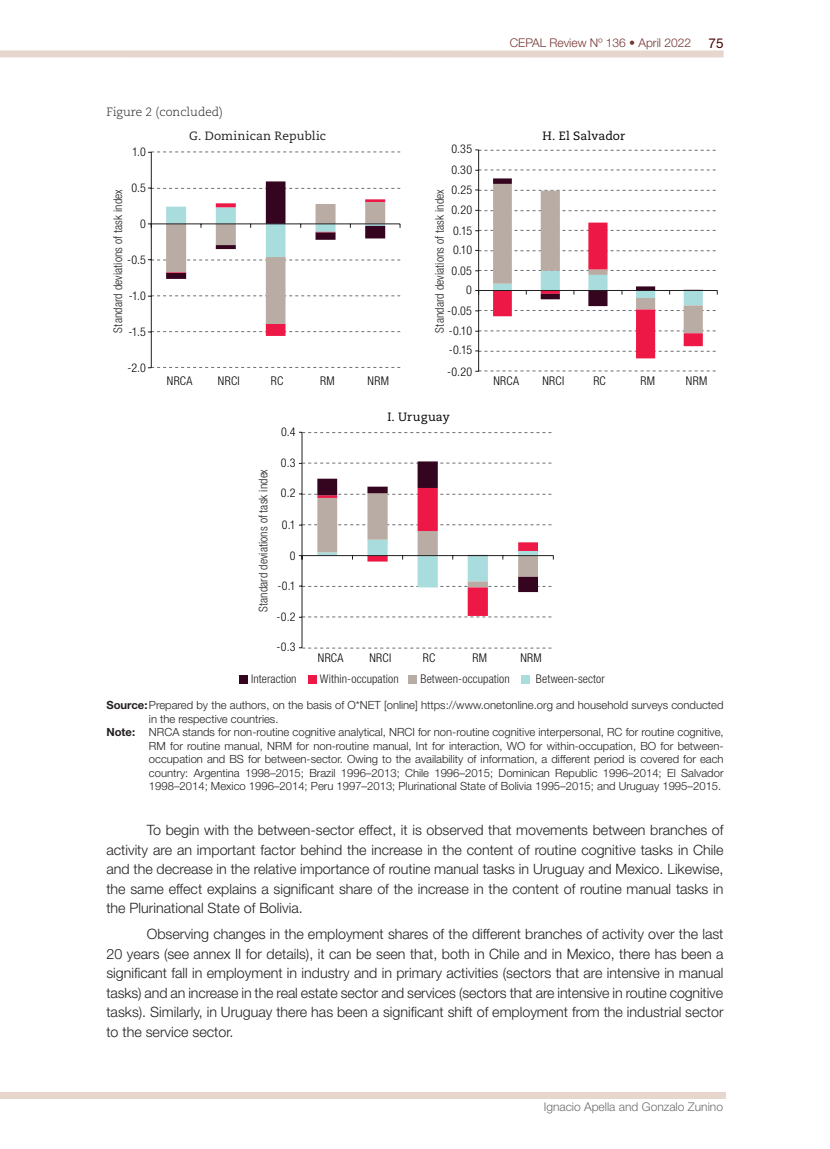
<style>
.page{position:relative;width:830px;height:1149px;background:#fff}
.page>*{position:absolute;margin:0;border:0;box-sizing:border-box;transform-origin:0 0}
._04_texto{font:300 14.25px/19.5px "Helvetica Neue LT Std";color:#231f20;text-align:justify}
._04_texto_despues_gr{font:300 14.25px/19.5px "Helvetica Neue LT Std";color:#231f20;text-align:justify}
.t1{font:13.5px "Helvetica Neue LT Std";color:#460001}
.t2{font:300 condensed 12px "Helvetica Neue LT Std";letter-spacing:.01em;color:#231f20}
.t3{font:300 condensed 12px "Helvetica Neue LT Std";letter-spacing:.025em;color:#000001}
.t4{font:300 12px "Helvetica Neue LT Std";color:#6c6d70}
.t5{font:300 12px "Helvetica Neue LT Std";color:#753734}
.t6{font:12px "Caecilia LT Pro 55 Roman";letter-spacing:.01em;color:#000001}
.t7{font:12px "Caecilia LT Pro 55 Roman";letter-spacing:.01em;color:#231f20}
._06_cdo-graf-rec_con{font:300 12px "Caecilia LT Pro 45";color:#231f20}
._07_nota{font:300 11.25px/13.5px "Helvetica Neue LT Std";color:#231f20;text-align:justify}
._07_fuente{font:300 11.25px/13.5px "Helvetica Neue LT Std";color:#231f20}
.s1{font-weight:700}
</style>
<div class="page">
<div style="left:0;top:1091px;width:725px;height:7px;background:#e7d6ce"></div>
<div style="left:0;top:50px;width:723px;height:7px;background:#e7d6ce"></div>
<hr style="left:151px;top:152px;width:1px;height:215px;background:#231f20">
<svg style="left:148px;top:367px;width:252px;height:1px"></svg>
<svg style="left:148px;top:152px;width:252px;height:1px"></svg>
<svg style="left:148px;top:181px;width:252px;height:155px"></svg>
<hr style="left:478px;top:150px;width:1px;height:221px;background:#231f20">
<svg style="left:475px;top:370px;width:241px;height:2px"></svg>
<svg style="left:475px;top:170px;width:241px;height:1px"></svg>
<svg style="left:475px;top:149px;width:241px;height:2px"></svg>
<svg style="left:475px;top:178px;width:242px;height:180px"></svg>
<hr style="left:301px;top:432px;width:1px;height:215px;background:#231f20">
<svg style="left:299px;top:647px;width:253px;height:1px"></svg>
<svg style="left:299px;top:432px;width:253px;height:1px"></svg>
<svg style="left:299px;top:461px;width:254px;height:156px"></svg>
<div style="left:239px;top:675px;width:8px;height:8px;background:#35041f"></div>
<div style="left:308px;top:675px;width:8px;height:8px;background:#ed1845"></div>
<div style="left:408px;top:675px;width:8px;height:8px;background:#b8aca4"></div>
<div style="left:521px;top:675px;width:8px;height:8px;background:#a9dcdd"></div>
<p class="t5" style="left:509px;top:35px;width:183px">CEPAL Review Nº 136 • April 2022</p>
<p class="t1" style="left:708px;top:35px;width:17px">75</p>
<p class="_06_cdo-graf-rec_con" style="left:106px;top:104px;width:118px">Figure 2 (concluded)</p>
<p class="t7" style="left:189px;top:128px;width:138px">G. Dominican Republic</p>
<p class="t3" style="left:132px;top:145px;width:15px">1.0</p>
<p class="t3" style="left:451px;top:142px;width:22px">0.35</p>
<p class="t3" style="left:451px;top:163px;width:22px">0.30</p>
<p class="t3" style="left:131px;top:181px;width:16px">0.5</p>
<p class="t2" style="left:111px;top:332px;width:144px;rotate:-90deg">Standard deviations of task index</p>
<p class="t3" style="left:140px;top:217px;width:7px">0</p>
<p class="t3" style="left:127px;top:253px;width:20px">-0.5</p>
<p class="t3" style="left:129px;top:289px;width:19px">-1.0</p>
<p class="t3" style="left:128px;top:324px;width:19px">-1.5</p>
<p class="t3" style="left:451px;top:182px;width:22px">0.25</p>
<p class="t2" style="left:432px;top:332px;width:144px;rotate:-90deg">Standard deviations of task index</p>
<p class="t3" style="left:451px;top:203px;width:22px">0.20</p>
<p class="t3" style="left:453px;top:223px;width:20px">0.15</p>
<p class="t3" style="left:453px;top:243px;width:21px">0.10</p>
<p class="t3" style="left:451px;top:264px;width:22px">0.05</p>
<p class="t3" style="left:466px;top:283px;width:7px">0</p>
<p class="t3" style="left:447px;top:304px;width:26px">-0.05</p>
<p class="t3" style="left:448px;top:324px;width:25px">-0.10</p>
<p class="t3" style="left:448px;top:343px;width:25px">-0.15</p>
<p class="t3" style="left:128px;top:360px;width:20px">-2.0</p>
<p class="t3" style="left:167px;top:374px;width:27px">NRCA</p>
<p class="t3" style="left:218px;top:374px;width:23px">NRCI</p>
<p class="t3" style="left:271px;top:374px;width:14px">RC</p>
<p class="t3" style="left:320px;top:374px;width:16px">RM</p>
<p class="t3" style="left:367px;top:374px;width:23px">NRM</p>
<p class="t3" style="left:447px;top:364px;width:26px">-0.20</p>
<p class="t6" style="left:387px;top:408px;width:64px">I. Uruguay</p>
<p class="t3" style="left:281px;top:424px;width:16px">0.4</p>
<p class="t2" style="left:256px;top:612px;width:144px;rotate:-90deg">Standard deviations of task index</p>
<p class="t3" style="left:281px;top:456px;width:16px">0.3</p>
<p class="t3" style="left:281px;top:486px;width:16px">0.2</p>
<p class="t3" style="left:282px;top:518px;width:15px">0.1</p>
<p class="t3" style="left:290px;top:548px;width:7px">0</p>
<p class="t3" style="left:277px;top:578px;width:20px">-0.1</p>
<p class="t3" style="left:276px;top:610px;width:20px">-0.2</p>
<p class="t6" style="left:542px;top:128px;width:84px">H. El Salvador</p>
<p class="t3" style="left:493px;top:374px;width:27px">NRCA</p>
<p class="t3" style="left:542px;top:374px;width:23px">NRCI</p>
<p class="t3" style="left:593px;top:374px;width:14px">RC</p>
<p class="t3" style="left:640px;top:374px;width:16px">RM</p>
<p class="t3" style="left:685px;top:374px;width:23px">NRM</p>
<p class="t3" style="left:276px;top:640px;width:20px">-0.3</p>
<p class="t3" style="left:318px;top:650px;width:27px">NRCA</p>
<p class="t3" style="left:369px;top:650px;width:23px">NRCI</p>
<p class="t3" style="left:422px;top:650px;width:14px">RC</p>
<p class="t3" style="left:472px;top:650px;width:16px">RM</p>
<p class="t3" style="left:520px;top:650px;width:23px">NRM</p>
<p class="t2" style="left:251px;top:671px;width:47px">Interaction</p>
<p class="t2" style="left:319px;top:671px;width:80px">Within-occupation</p>
<p class="t2" style="left:420px;top:671px;width:91px">Between-occupation</p>
<p class="t2" style="left:535px;top:671px;width:70px">Between-sector</p>
<p class="_07_fuente" style="left:149px;top:698px;width:576px;text-indent:-43px"><span class="s1">Source:</span>Prepared by the authors, on the basis of O*NET [online] https://www.onetonline.org and household surveys conducted in the respective countries.</p>
<p class="_07_nota" style="left:149px;top:725px;width:576px;text-indent:-43px"><span class="s1">Note:</span> NRCA stands for non-routine cognitive analytical, NRCI for non-routine cognitive interpersonal, RC for routine cognitive, RM for routine manual, NRM for non-routine manual, Int for interaction, WO for within-occupation, BO for between&shy;occupation and BS for between-sector. Owing to the availability of information, a different period is covered for each country: Argentina 1998–2015; Brazil 1996–2013; Chile 1996–2015; Dominican Republic 1996–2014; El Salvador 1998–2014; Mexico 1996–2014; Peru 1997–2013; Plurinational State of Bolivia 1995–2015; and Uruguay 1995–2015.</p>
<p class="_04_texto_despues_gr" style="left:106px;top:820px;width:618px;text-indent:40px">To begin with the between-sector effect, it is observed that movements between branches of activity are an important factor behind the increase in the content of routine cognitive tasks in Chile and the decrease in the relative importance of routine manual tasks in Uruguay and Mexico. Likewise, the same effect explains a significant share of the increase in the content of routine manual tasks in the Plurinational State of Bolivia.</p>
<p class="_04_texto" style="left:106px;top:923px;width:618px;text-indent:40px">Observing changes in the employment shares of the different branches of activity over the last 20 years (see annex II for details), it can be seen that, both in Chile and in Mexico, there has been a significant fall in employment in industry and in primary activities (sectors that are intensive in manual tasks) and an increase in the real estate sector and services (sectors that are intensive in routine cognitive tasks). Similarly, in Uruguay there has been a significant shift of employment from the industrial sector to the service sector.</p>
<p class="t4" style="left:543px;top:1099px;width:181px">Ignacio Apella and Gonzalo Zunino</p>
</div>
